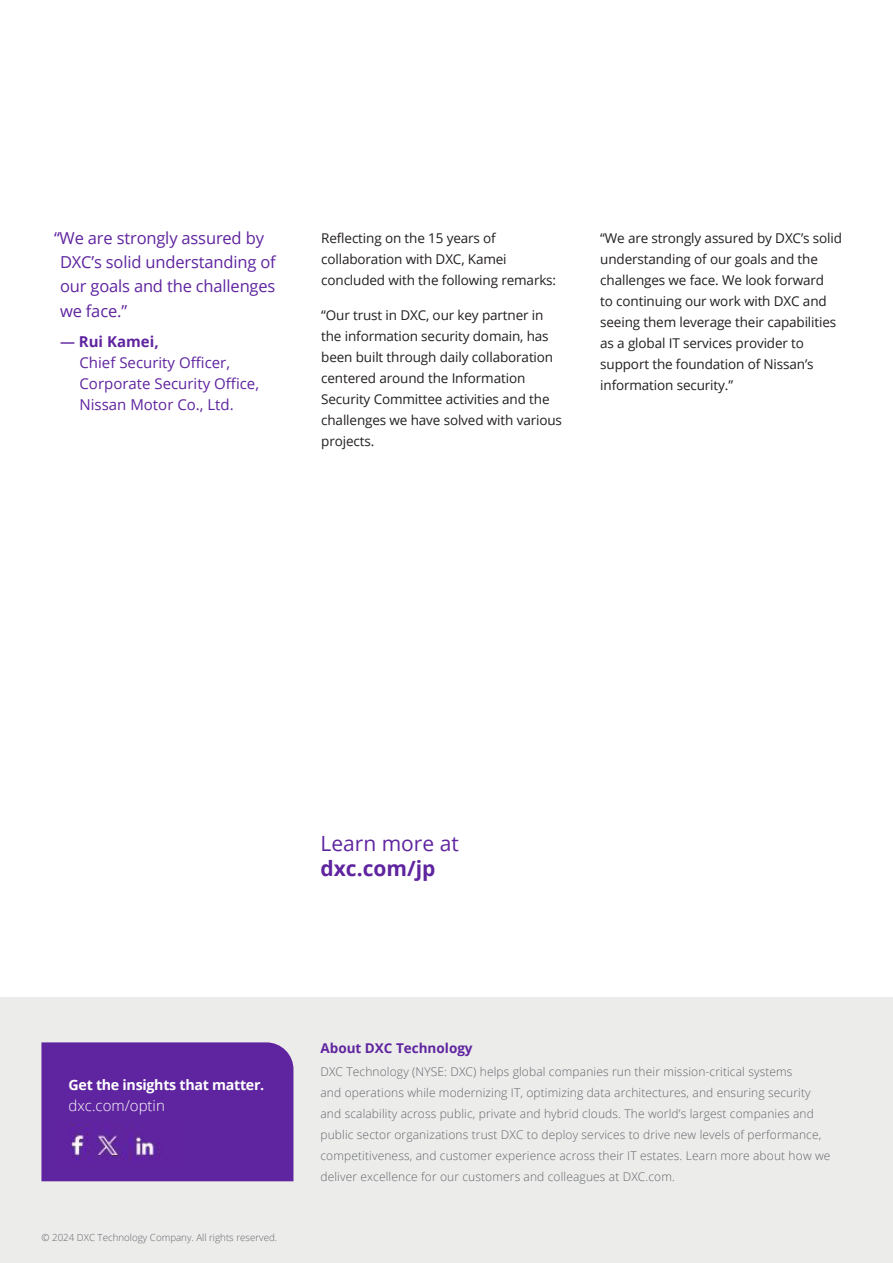
<style>
.page{position:relative;width:893px;height:1263px;background:#fff}
.page>*{position:absolute;margin:0;border:0;box-sizing:border-box;transform-origin:0 0}
.t1{font:21px "Open Sans";color:#5f249f}
.URL{font:700 21px "Open Sans";color:#5f249f}
.Box_Small_Hanging_Quote{font:16.5px/24px "Open Sans";letter-spacing:-.01em;color:#5f249f}
.Small_quote_attriute_title{font:15px/21px "Open Sans";color:#5f249f}
.DXC_Opt-In_url{font:300 15px "Open Sans";color:#fff}
.Small_quote_attribute_name{font:700 15px "Open Sans";color:#5f249f}
.Get_the_Insights{font:700 14.25px "Open Sans";letter-spacing:-.02em;color:#fff}
.Body_Copy_Regular_9_14{font:13.5px/21px "Open Sans";letter-spacing:-.01em;color:#231f20}
.Boilerplate_-_About_DXC{font:700 13.5px "Open Sans";color:#5f249f}
.Boilerplate_-_Body{font:300 12px/21px "Open Sans";letter-spacing:.01em;color:#63666a}
.Copyright{font:300 9.75px "Open Sans";color:#63666a}
.s1{font-weight:600}
</style>
<div class="page">
<div style="left:0;top:997px;width:893px;height:266px;background:#ececeb"></div>
<div style="left:41px;top:1042px;width:252px;height:139px;background:#5f249f"></div>
<img style="left:53px;top:1124px;width:132px;height:46px">
<p class="Box_Small_Hanging_Quote" style="left:60px;top:226px;width:217px;text-indent:-6px">“We are strongly assured by<br>DXC’s solid understanding of our goals and the challenges we face.”</p>
<p class="Small_quote_attribute_name" style="left:60px;top:331px;width:100px"><span class="s1">—</span> Rui Kamei,</p>
<p class="Small_quote_attriute_title" style="left:80px;top:352px;width:181px">Chief Security Officer,<br>Corporate Security Office,<br>Nissan Motor Co., Ltd.</p>
<p class="Body_Copy_Regular_9_14" style="left:321px;top:227px;width:236px">Reflecting on the 15 years of collaboration with DXC, Kamei concluded with the following remarks:</p>
<p class="Body_Copy_Regular_9_14" style="left:321px;top:304px;width:242px">“Our trust in DXC, our key partner in the information security domain, has been built through daily collaboration centered around the Information Security Committee activities and the challenges we have solved with various projects.</p>
<p class="Body_Copy_Regular_9_14" style="left:600px;top:227px;width:243px">“We are strongly assured by DXC’s solid understanding of our goals and the challenges we face. We look forward<br>to continuing our work with DXC and seeing them leverage their capabilities as a global IT services provider to support the foundation of Nissan’s information security.”</p>
<p class="t1" style="left:320px;top:829px;width:140px">Learn more at</p>
<p class="URL" style="left:320px;top:854px;width:116px">dxc.com/jp</p>
<p class="Get_the_Insights" style="left:69px;top:1075px;width:197px">Get the insights that matter.</p>
<p class="DXC_Opt-In_url" style="left:69px;top:1095px;width:98px">dxc.com/optin</p>
<p class="Copyright" style="left:41px;top:1231px;width:237px">© 2024 DXC Technology Company. All rights reserved.</p>
<p class="Boilerplate_-_About_DXC" style="left:320px;top:1038px;width:154px">About DXC Technology</p>
<p class="Boilerplate_-_Body" style="left:320px;top:1061px;width:511px">DXC Technology (NYSE: DXC) helps global companies run their mission-critical systems<br>and operations while modernizing IT, optimizing data architectures, and ensuring security and scalability across public, private and hybrid clouds. The world’s largest companies and public sector organizations trust DXC to deploy services to drive new levels of performance, competitiveness, and customer experience across their IT estates. Learn more about how we deliver excellence for our customers and colleagues at DXC.com.</p>
</div>
